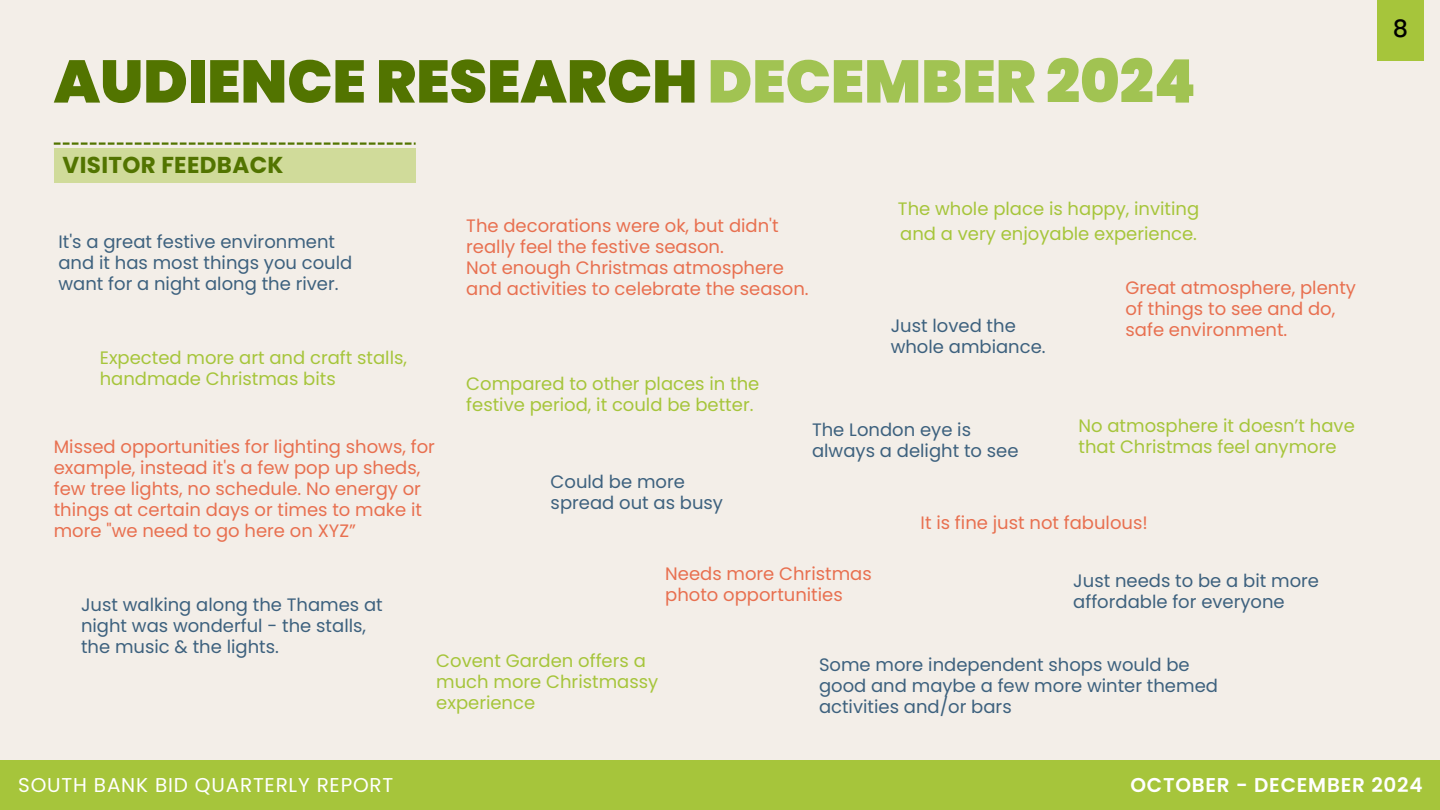
<style>
.page{position:relative;width:1440px;height:810px;background:#f3eee8}
.page>*{position:absolute;margin:0;border:0;box-sizing:border-box;transform-origin:0 0}
.t1{font:900 60px "Poppins";color:#527400}
.t2{font:500 24px "Poppins";color:#000}
.t3{font:700 23px "Poppins";letter-spacing:.015em;color:#527400}
.t4{font:20px "Poppins";letter-spacing:.04em;color:#fff}
.t5{font:600 20px "Poppins";letter-spacing:.04em;color:#fff}
.t6{font:18px/21px "Poppins";color:#e87050}
.t7{font:18px/21px "Poppins";color:#3d617e}
.t8{font:18px/21px "Poppins";color:#a6c53b}
.s1{color:#a1c352}
</style>
<div class="page">
<div style="left:0;top:761px;width:1440px;height:49px;background:#a6c53b"></div>
<div style="left:1377px;top:0;width:47px;height:61px;background:#a6c53b"></div>
<div style="left:54px;top:148px;width:362px;height:35px;background:#d0db9a"></div>
<svg style="left:54px;top:142px;width:362px;height:3px"></svg>
<h1 class="t1" style="left:54px;top:40px;width:1144px">AUDIENCE RESEARCH <span class="s1">DECEMBER 2024</span></h1>
<p class="t3" style="left:63px;top:148px;width:223px">VISITOR FEEDBACK</p>
<p class="t7" style="left:58px;top:231px;width:295px">It's a great festive environment and it has most things you could want for a night along the river.</p>
<h2 class="t8" style="left:100px;top:347px;width:309px">Expected more art and craft stalls, handmade Christmas bits</h2>
<p class="t6" style="left:54px;top:436px;width:383px">Missed opportunities for lighting shows, for example, instead it's a few pop up sheds, few tree lights, no schedule. No energy or things at certain days or times to make it more "we need to go here on XYZ”</p>
<p class="t6" style="left:466px;top:215px;width:314px">The decorations were ok, but didn't really feel the festive season.</p>
<p class="t6" style="left:466px;top:257px;width:344px">Not enough Christmas atmosphere and activities to celebrate the season.</p>
<p class="t8" style="left:466px;top:373px;width:295px">Compared to other places in the festive period, it could be better.</p>
<p class="t8" style="left:898px;top:196px;width:303px;line-height:24.8px">The whole place is happy, inviting and a very enjoyable experience.</p>
<p class="t6" style="left:1126px;top:277px;width:232px">Great atmosphere, plenty of things to see and do,</p>
<p class="t7" style="left:891px;top:315px;width:127px">Just loved the</p>
<p class="t6" style="left:1126px;top:319px;width:163px">safe environment.</p>
<p class="t7" style="left:891px;top:336px;width:156px">whole ambiance.</p>
<p class="t7" style="left:551px;top:471px;width:174px">Could be more spread out as busy</p>
<p class="t7" style="left:812px;top:419px;width:208px">The London eye is always a delight to see</p>
<p class="t8" style="left:1079px;top:415px;width:278px">No atmosphere it doesn’t have that Christmas feel anymore</p>
<p class="t6" style="left:921px;top:512px;width:229px">It is fine just not fabulous!</p>
<p class="t7" style="left:81px;top:594px;width:303px">Just walking along the Thames at night was wonderful - the stalls, the music &amp; the lights.</p>
<p class="t6" style="left:665px;top:563px;width:208px">Needs more Christmas photo opportunities</p>
<p class="t7" style="left:1073px;top:570px;width:247px">Just needs to be a bit more affordable for everyone</p>
<p class="t8" style="left:436px;top:650px;width:224px">Covent Garden offers a much more Christmassy experience</p>
<p class="t7" style="left:819px;top:654px;width:400px">Some more independent shops would be good and maybe a few more winter themed activities and/or bars</p>
<h4 class="t2" style="left:1393px;top:12px;width:17px">8</h4>
<p class="t4" style="left:18px;top:771px;width:377px">SOUTH BANK BID QUARTERLY REPORT</p>
<p class="t5" style="left:1130px;top:771px;width:294px">OCTOBER - DECEMBER 2024</p>
</div>
